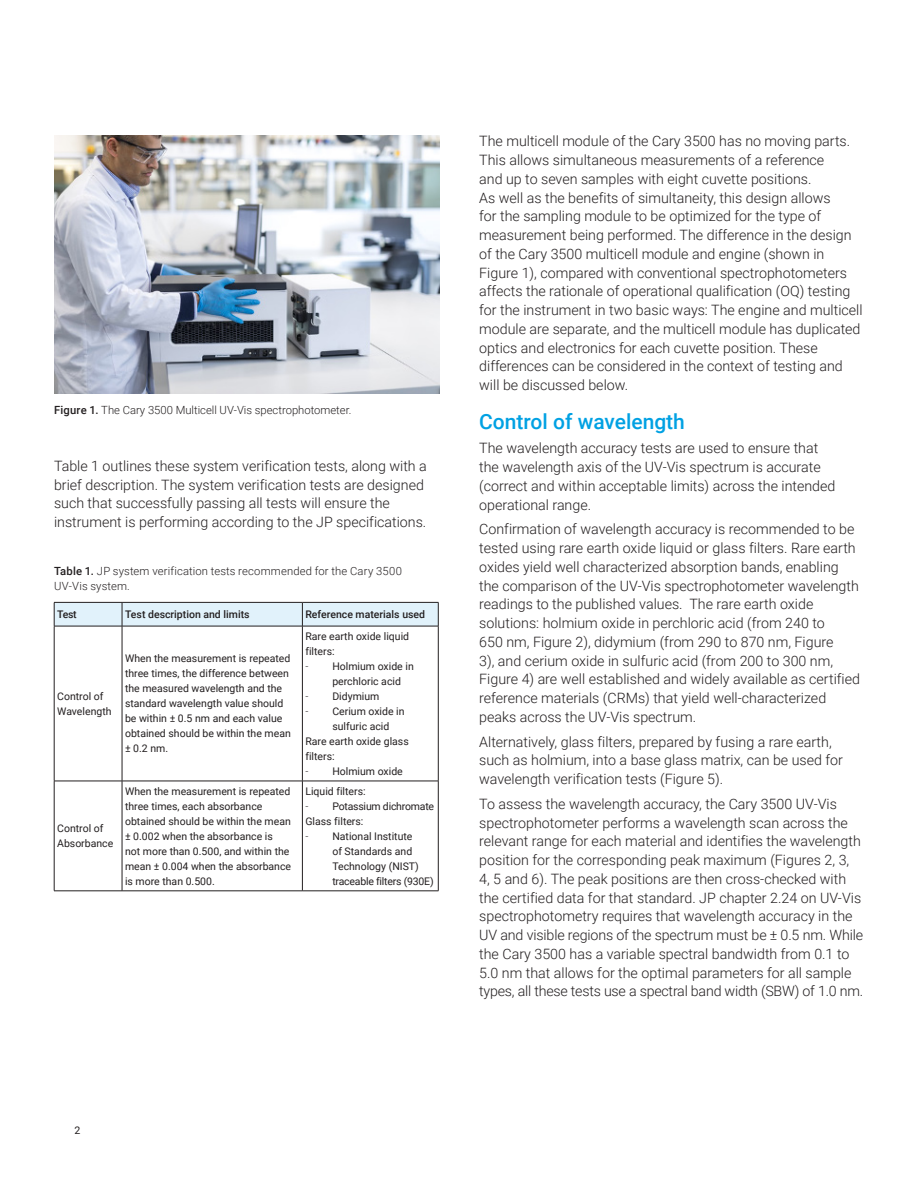
<style>
.page{position:relative;width:918px;height:1188px;background:#fff}
.page>*{position:absolute;margin:0;border:0;box-sizing:border-box;transform-origin:0 0}
.DATA_text_black{font:500 21px "Roboto";color:#00a1e3}
.DATA_text_black-2{font:300 14.25px/18.8px "Roboto";color:#231f20}
.DATA_opener_text{font:300 14.25px/18.8px "Roboto";color:#231f20}
.DATA_text_black-3{font:300 11.25px/15px "Roboto";letter-spacing:.005em;color:#231f20}
.DATA_table_text{font:10.5px/15px "Roboto";color:#231f20}
.DATA_table_text_head{font:500 10.5px "Roboto";color:#231f20}
.DATA_table_text-2{font:10.5px "Roboto";letter-spacing:-.02em;color:#231f20}
.s1{font-weight:500}
.s2{font-weight:300}
</style>
<div class="page">
<img style="left:54px;top:136px;width:386px;height:257px">
<hr style="left:54px;top:626px;width:68px;height:1px;background:#231f20">
<hr style="left:54px;top:626px;width:1px;height:155px;background:#231f20">
<hr style="left:122px;top:626px;width:180px;height:1px;background:#231f20">
<hr style="left:122px;top:626px;width:1px;height:155px;background:#231f20">
<hr style="left:302px;top:626px;width:136px;height:1px;background:#231f20">
<hr style="left:302px;top:626px;width:1px;height:155px;background:#231f20">
<hr style="left:438px;top:626px;width:1px;height:155px;background:#231f20">
<hr style="left:54px;top:781px;width:68px;height:1px;background:#231f20">
<hr style="left:54px;top:781px;width:1px;height:110px;background:#231f20">
<hr style="left:122px;top:781px;width:180px;height:1px;background:#231f20">
<hr style="left:122px;top:781px;width:1px;height:110px;background:#231f20">
<hr style="left:302px;top:781px;width:136px;height:1px;background:#231f20">
<hr style="left:302px;top:781px;width:1px;height:110px;background:#231f20">
<hr style="left:438px;top:781px;width:1px;height:110px;background:#231f20">
<hr style="left:54px;top:891px;width:68px;height:1px;background:#231f20">
<hr style="left:122px;top:891px;width:180px;height:1px;background:#231f20">
<hr style="left:302px;top:891px;width:136px;height:1px;background:#231f20">
<svg style="left:54px;top:602px;width:385px;height:24px;background:#d4e4ed"></svg>
<p class="DATA_text_black-3" style="left:54px;top:402px;width:299px"><span class="s1">Figure 1.</span> The Cary 3500 Multicell UV-Vis spectrophotometer.</p>
<p class="DATA_opener_text" style="left:54px;top:456px;width:374px">Table 1 outlines these system verification tests, along with a brief description. The system verification tests are designed such that successfully passing all tests will ensure the instrument is performing according to the JP specifications.</p>
<p class="DATA_text_black-3" style="left:54px;top:563px;width:350px"><span class="s1">Table 1.</span> JP system verification tests recommended for the Cary 3500<br>UV-Vis system.</p>
<p class="DATA_table_text_head" style="left:57px;top:607px;width:21px">Test</p>
<p class="DATA_table_text_head" style="left:125px;top:607px;width:126px">Test description and limits</p>
<p class="DATA_table_text_head" style="left:305px;top:607px;width:121px">Reference materials used</p>
<p class="DATA_table_text" style="left:57px;top:688px;width:56px">Control of<br>Wavelength</p>
<p class="DATA_table_text" style="left:57px;top:821px;width:58px">Control of<br>Absorbance</p>
<p class="DATA_table_text" style="left:125px;top:651px;width:167px">When the measurement is repeated three times, the difference between the measured wavelength and the standard wavelength value should be within ± 0.5 nm and each value obtained should be within the mean ± 0.2 nm.</p>
<p class="DATA_table_text" style="left:305px;top:628px;width:105px">Rare earth oxide liquid filters:</p>
<p class="DATA_table_text" style="left:332px;top:658px;width:83px;text-indent:-27px"><span class="s2">-</span> Holmium oxide in perchloric acid</p>
<p class="DATA_table_text" style="left:305px;top:688px;width:76px"><span class="s2">-</span> Didymium</p>
<p class="DATA_table_text" style="left:332px;top:703px;width:74px;text-indent:-27px"><span class="s2">-</span> Cerium oxide in sulfuric acid</p>
<p class="DATA_table_text" style="left:305px;top:733px;width:105px">Rare earth oxide glass filters:</p>
<p class="DATA_table_text" style="left:305px;top:763px;width:99px"><span class="s2">-</span> Holmium oxide</p>
<p class="DATA_table_text" style="left:125px;top:783px;width:168px">When the measurement is repeated three times, each absorbance obtained should be within the mean ± 0.002 when the absorbance is<br>not more than 0.500, and within the mean ± 0.004 when the absorbance is more than 0.500.</p>
<p class="DATA_table_text" style="left:305px;top:783px;width:62px">Liquid filters:</p>
<p class="DATA_table_text-2" style="left:305px;top:799px;width:130px"><span class="s2">-</span> Potassium dichromate</p>
<p class="DATA_table_text" style="left:305px;top:813px;width:60px">Glass filters:</p>
<p class="DATA_table_text" style="left:332px;top:828px;width:103px;text-indent:-27px"><span class="s2">-</span> National Institute<br>of Standards and<br>Technology (NIST) traceable filters (930E)</p>
<p class="DATA_text_black-2" style="left:479px;top:131px;width:385px">The multicell module of the Cary 3500 has no moving parts.<br>This allows simultaneous measurements of a reference<br>and up to seven samples with eight cuvette positions.<br>As well as the benefits of simultaneity, this design allows<br>for the sampling module to be optimized for the type of measurement being performed. The difference in the design of the Cary 3500 multicell module and engine (shown in Figure 1), compared with conventional spectrophotometers affects the rationale of operational qualification (OQ) testing for the instrument in two basic ways: The engine and multicell module are separate, and the multicell module has duplicated optics and electronics for each cuvette position. These differences can be considered in the context of testing and will be discussed below.</p>
<p class="DATA_text_black" style="left:479px;top:406px;width:207px">Control of wavelength</p>
<p class="DATA_text_black-2" style="left:479px;top:438px;width:358px">The wavelength accuracy tests are used to ensure that the wavelength axis of the UV-Vis spectrum is accurate (correct and within acceptable limits) across the intended operational range.</p>
<p class="DATA_text_black-2" style="left:479px;top:519px;width:382px">Confirmation of wavelength accuracy is recommended to be tested using rare earth oxide liquid or glass filters. Rare earth oxides yield well characterized absorption bands, enabling the comparison of the UV-Vis spectrophotometer wavelength readings to the published values. The rare earth oxide solutions: holmium oxide in perchloric acid (from 240 to<br>650 nm, Figure 2), didymium (from 290 to 870 nm, Figure<br>3), and cerium oxide in sulfuric acid (from 200 to 300 nm, Figure 4) are well established and widely available as certified reference materials (CRMs) that yield well-characterized peaks across the UV-Vis spectrum.</p>
<p class="DATA_text_black-2" style="left:479px;top:732px;width:365px">Alternatively, glass filters, prepared by fusing a rare earth, such as holmium, into a base glass matrix, can be used for wavelength verification tests (Figure 5).</p>
<p class="DATA_text_black-2" style="left:479px;top:794px;width:386px">To assess the wavelength accuracy, the Cary 3500 UV-Vis spectrophotometer performs a wavelength scan across the relevant range for each material and identifies the wavelength position for the corresponding peak maximum (Figures 2, 3, 4, 5 and 6). The peak positions are then cross-checked with the certified data for that standard. JP chapter 2.24 on UV-Vis spectrophotometry requires that wavelength accuracy in the UV and visible regions of the spectrum must be ± 0.5 nm. While the Cary 3500 has a variable spectral bandwidth from 0.1 to 5.0 nm that allows for the optimal parameters for all sample types, all these tests use a spectral band width (SBW) of 1.0 nm.</p>
<p class="DATA_table_text" style="left:75px;top:1122px;width:7px">2</p>
</div>
